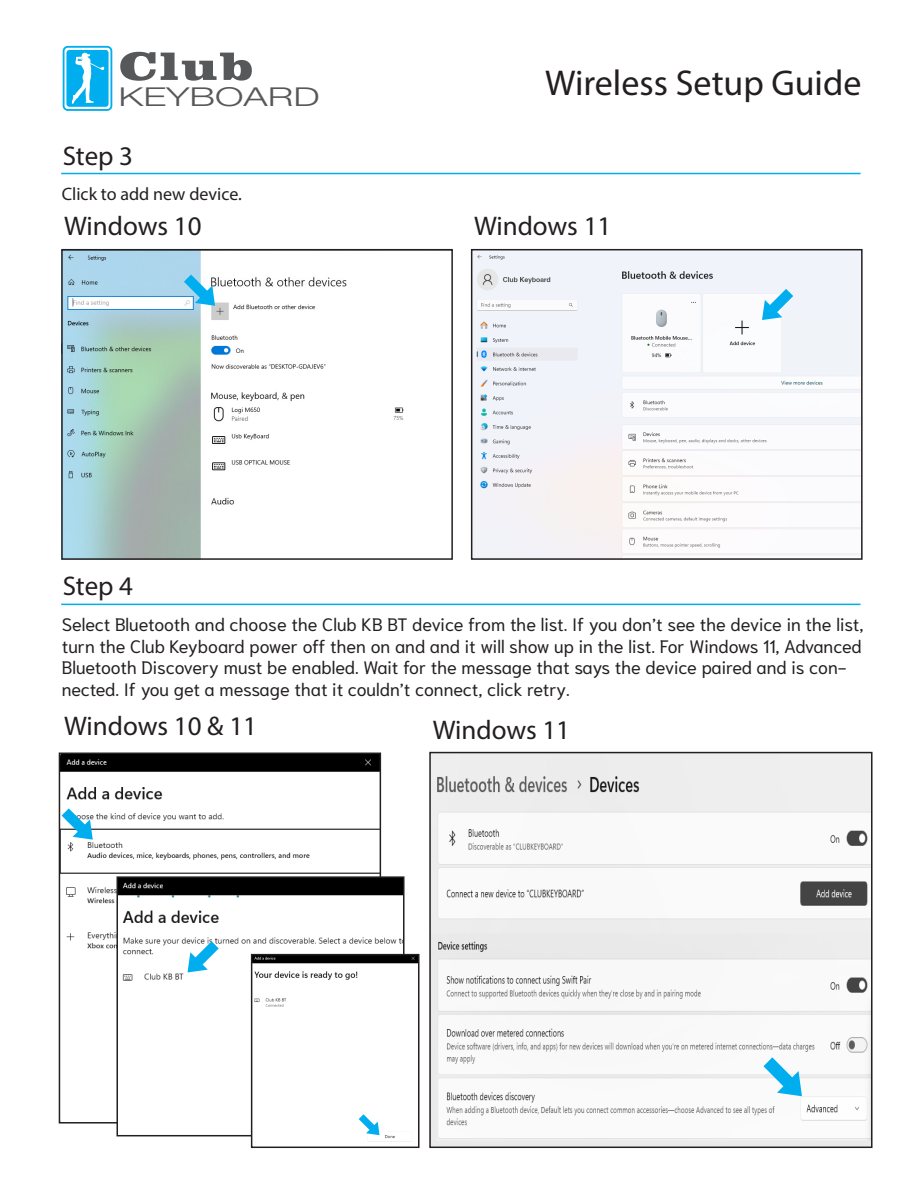
<style>
.page{position:relative;width:918px;height:1188px;background:#fff}
.page>*{position:absolute;margin:0;border:0;box-sizing:border-box;transform-origin:0 0}
.t1{font:900 40.8px "Clarendon BT";color:#57585a;scale:1.29 1}
.t2{font:36px "Myriad Pro";color:#231f20}
.t3{font:27px "Myriad Pro";color:#231f20}
.t4{font:300 25.95px "Helvetica Neue";color:#57585a;scale:1.48 1}
.t5{font:18px/21.6px "Niramit";color:#231f20}
.t6{font:18px "Myriad Pro";color:#231f20}
</style>
<div class="page">
<img style="left:432px;top:755px;width:438px;height:390px">
<svg style="left:763px;top:1057px;width:39px;height:39px"></svg>
<div style="left:429px;top:752px;width:444px;height:396px;border:2px solid #231f20"></div>
<img style="left:62px;top:756px;width:316px;height:365px">
<svg style="left:62px;top:808px;width:31px;height:32px"></svg>
<div style="left:59px;top:753px;width:322px;height:371px;border:2px solid #231f20"></div>
<img style="left:120px;top:879px;width:282px;height:254px">
<svg style="left:188px;top:941px;width:31px;height:31px"></svg>
<div style="left:117px;top:876px;width:288px;height:260px;border:2px solid #231f20"></div>
<hr style="left:61px;top:173px;width:800px;height:1px;background:#00aeef">
<hr style="left:61px;top:604px;width:800px;height:1px;background:#00aeef">
<svg style="left:63px;top:46px;width:49px;height:65px"></svg>
<img style="left:64px;top:252px;width:340px;height:305px">
<svg style="left:184px;top:275px;width:31px;height:31px"></svg>
<div style="left:61px;top:249px;width:392px;height:311px;border:2px solid #231f20"></div>
<img style="left:474px;top:252px;width:386px;height:305px">
<svg style="left:762px;top:289px;width:31px;height:31px"></svg>
<div style="left:471px;top:249px;width:392px;height:311px;border:2px solid #231f20"></div>
<img style="left:254px;top:957px;width:163px;height:185px">
<svg style="left:359px;top:1114px;width:21px;height:21px"></svg>
<div style="left:251px;top:954px;width:169px;height:194px;border:2px solid #231f20"></div>
<h1 class="t1" style="left:119px;top:41px;width:106px">Club</h1>
<h3 class="t4" style="left:119px;top:76px;width:137px">KEYBOARD</h3>
<h3 class="t3" style="left:63px;top:139px;width:72px">Step 3</h3>
<p class="t6" style="left:62px;top:183px;width:182px">Click to add new device.</p>
<h2 class="t2" style="left:545px;top:60px;width:318px">Wireless Setup Guide</h2>
<h3 class="t3" style="left:64px;top:209px;width:139px">Windows 10</h3>
<h3 class="t3" style="left:474px;top:209px;width:139px">Windows 11</h3>
<h3 class="t3" style="left:63px;top:570px;width:72px">Step 4</h3>
<p class="t5" style="left:62px;top:614px;width:803px">Select Bluetooth and choose the Club KB BT device from the list. If you don’t see the device in the list, turn the Club Keyboard power off then on and and it will show up in the list. For Windows 11, Advanced Bluetooth Discovery must be enabled. Wait for the message that says the device paired and is con&shy;nected. If you get a message that it couldn’t connect, click retry.</p>
<h3 class="t3" style="left:64px;top:709px;width:194px">Windows 10 &amp; 11</h3>
<h3 class="t3" style="left:433px;top:713px;width:139px">Windows 11</h3>
</div>
